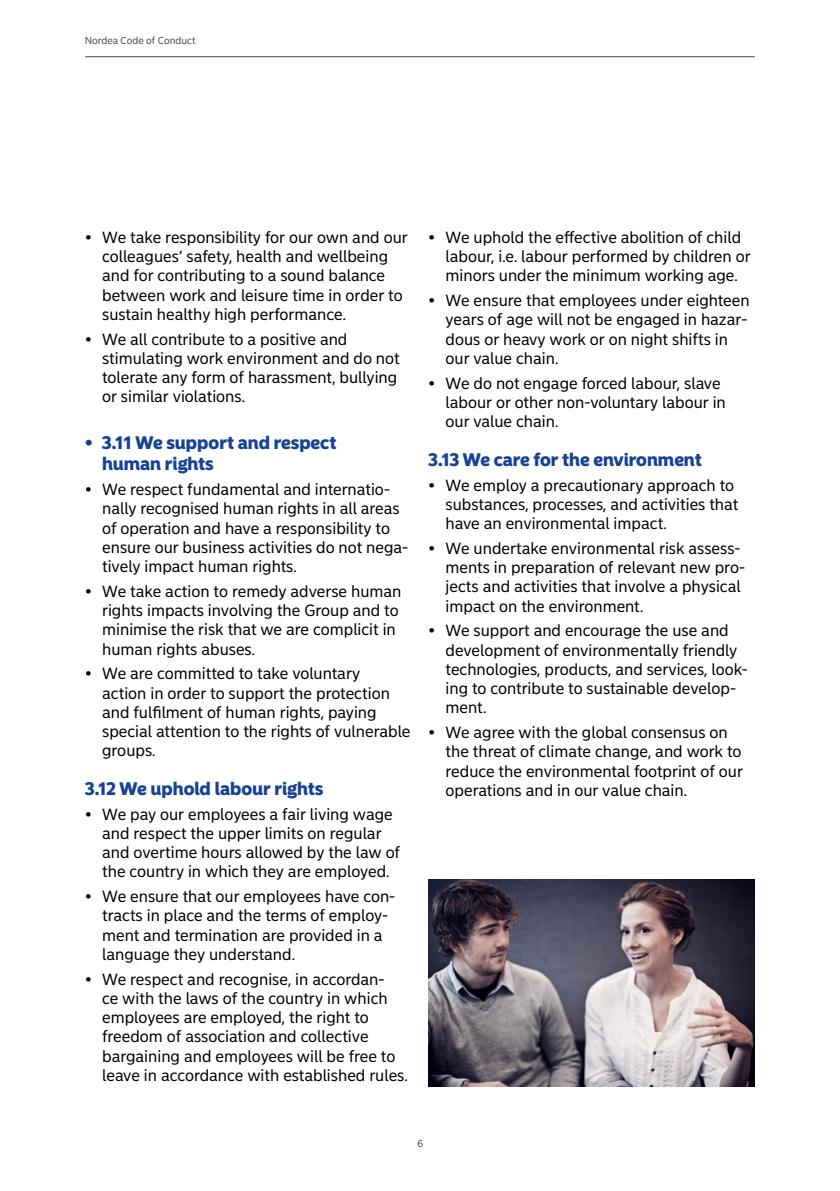
<style>
.page{position:relative;width:840px;height:1191px;background:#fff}
.page>*{position:absolute;margin:0;border:0;box-sizing:border-box;transform-origin:0 0}
.t1{font:900 18px/21.6px "Nordea Sans Large";color:#164194}
.t2{font:16px/19.2px "Nordea Sans Small";color:#000}
.t3{font:10px "Nordea Sans Small";color:#4a4a49}
</style>
<div class="page">
<hr style="left:85px;top:56px;width:669px;height:1px;background:#4a4a49">
<img style="left:428px;top:879px;width:326px;height:207px">
<p class="t3" style="left:85px;top:35px;width:112px">Nordea Code of Conduct</p>
<p class="t2" style="left:102px;top:228px;width:307px;text-indent:-17px">• We take responsibility for our own and our colleagues’ safety, health and wellbeing and for contributing to a sound balance between work and leisure time in order to sustain healthy high performance.</p>
<p class="t2" style="left:102px;top:329px;width:299px;text-indent:-17px">• We all contribute to a positive and stimulating work environment and do not tolerate any form of harassment, bullying or similar violations.</p>
<h3 class="t1" style="left:102px;top:432px;width:236px;text-indent:-17px">• 3.11 We support and respect human rights</h3>
<p class="t2" style="left:102px;top:480px;width:307px;text-indent:-17px">• We respect fundamental and internatio&shy;nally recognised human rights in all areas of operation and have a responsibility to ensure our business activities do not nega&shy;tively impact human rights.</p>
<p class="t2" style="left:102px;top:582px;width:301px;text-indent:-17px">• We take action to remedy adverse human rights impacts involving the Group and to minimise the risk that we are complicit in human rights abuses.</p>
<p class="t2" style="left:102px;top:664px;width:310px;text-indent:-17px">• We are committed to take voluntary<br>action in order to support the protection and fulflment of human rights, paying special attention to the rights of vulnerable groups.</p>
<h3 class="t1" style="left:85px;top:778px;width:239px">3.12 We uphold labour rights</h3>
<p class="t2" style="left:102px;top:804px;width:299px;text-indent:-17px">• We pay our employees a fair living wage and respect the upper limits on regular and overtime hours allowed by the law of the country in which they are employed.</p>
<p class="t2" style="left:102px;top:887px;width:294px;text-indent:-17px">• We ensure that our employees have con&shy;tracts in place and the terms of employ&shy;ment and termination are provided in a language they understand.</p>
<p class="t2" style="left:102px;top:969px;width:307px;text-indent:-17px">• We respect and recognise, in accordan-<br>ce with the laws of the country in which employees are employed, the right to freedom of association and collective bargaining and employees will be free to leave in accordance with established rules.</p>
<p class="t2" style="left:445px;top:228px;width:306px;text-indent:-17px">• We uphold the efective abolition of child labour, i.e. labour performed by children or minors under the minimum working age.</p>
<p class="t2" style="left:445px;top:291px;width:305px;text-indent:-17px">• We ensure that employees under eighteen years of age will not be engaged in hazar&shy;dous or heavy work or on night shifts in our value chain.</p>
<p class="t2" style="left:445px;top:374px;width:282px;text-indent:-17px">• We do not engage forced labour, slave labour or other non-voluntary labour in our value chain.</p>
<h3 class="t1" style="left:428px;top:449px;width:274px">3.13 We care for the environment</h3>
<p class="t2" style="left:445px;top:475px;width:294px;text-indent:-17px">• We employ a precautionary approach to substances, processes, and activities that have an environmental impact.</p>
<p class="t2" style="left:445px;top:539px;width:301px;text-indent:-17px">• We undertake environmental risk assess&shy;ments in preparation of relevant new pro&shy;jects and activities that involve a physical impact on the environment.</p>
<p class="t2" style="left:445px;top:621px;width:303px;text-indent:-17px">• We support and encourage the use and development of environmentally friendly technologies, products, and services, look&shy;ing to contribute to sustainable develop&shy;ment.</p>
<p class="t2" style="left:445px;top:723px;width:299px;text-indent:-17px">• We agree with the global consensus on the threat of climate change, and work to reduce the environmental footprint of our operations and in our value chain.</p>
<p class="t3" style="left:417px;top:1137px;width:7px">6</p>
</div>
